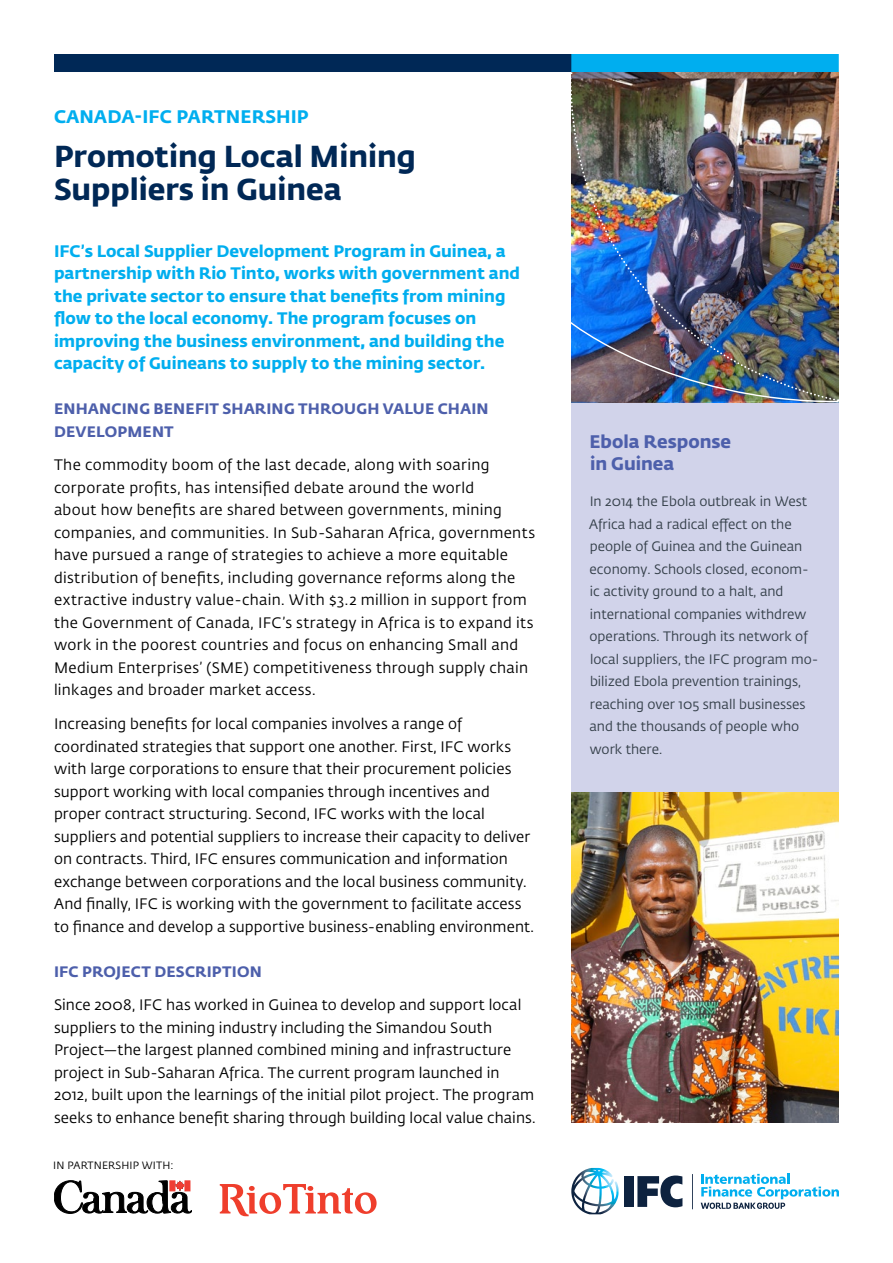
<style>
.page{position:relative;width:893px;height:1263px;background:#fff}
.page>*{position:absolute;margin:0;border:0;box-sizing:border-box;transform-origin:0 0}
.t1{font:700 30px/33.8px "Fedra Sans Std";color:#002856}
.t2{font:700 18px "Fedra Sans Std";letter-spacing:.01em;color:#00aeef}
.t3{font:700 18px/22.5px "Fedra Sans Std";color:#4d5fab}
.t4{font:700 16.5px/22.5px "Fedra Sans Std";color:#00aeef}
.t5{font:15px/22.5px "Fedra Sans Std";letter-spacing:.015em;color:#000}
.t6{font:700 15px/22.5px "Fedra Sans Std";letter-spacing:.015em;color:#4d5fab}
.t7{font:13.5px/22.5px "Fedra Sans Std";color:#333e48}
.t8{font:10.5px "Fedra Sans Std";letter-spacing:.01em;color:#000}
</style>
<div class="page">
<div style="left:571px;top:324px;width:268px;height:749px;background:#d1d3ea"></div>
<div style="left:54px;top:54px;width:535px;height:18px;background:#002856"></div>
<div style="left:571px;top:54px;width:268px;height:18px;background:#00aeef"></div>
<img style="left:571px;top:73px;width:265px;height:150px">
<img style="left:571px;top:223px;width:268px;height:180px">
<img style="left:571px;top:792px;width:268px;height:331px">
<div style="left:624px;top:1176px;width:10px;height:31px;background:#0d223f"></div>
<svg style="left:637px;top:1175px;width:45px;height:32px"></svg>
<svg style="left:701px;top:1174px;width:138px;height:35px"></svg>
<hr style="left:692px;top:1174px;width:1px;height:35px;background:#0d223f">
<svg style="left:571px;top:1168px;width:47px;height:46px"></svg>
<svg style="left:54px;top:1180px;width:138px;height:34px"></svg>
<svg style="left:220px;top:1184px;width:157px;height:32px"></svg>
<p class="t2" style="left:54px;top:105px;width:256px">CANADA-IFC PARTNERSHIP</p>
<h1 class="t1" style="left:54px;top:139px;width:363px">Promoting Local Mining<br>Suppliers in Guinea</h1>
<p class="t4" style="left:54px;top:239px;width:468px">IFC’s Local Supplier Development Program in Guinea, a partnership with Rio Tinto, works with government and the private sector to ensure that benefits from mining flow to the local economy. The program focuses on improving the business environment, and building the capacity of Guineans to supply to the mining sector.</p>
<p class="t6" style="left:54px;top:397px;width:436px">ENHANCING BENEFIT SHARING THROUGH VALUE CHAIN<br>DEVELOPMENT</p>
<p class="t5" style="left:54px;top:454px;width:483px">The commodity boom of the last decade, along with soaring corporate profits, has intensified debate around the world<br>about how benefits are shared between governments, mining companies, and communities. In Sub-Saharan Africa, governments have pursued a range of strategies to achieve a more equitable distribution of benefits, including governance reforms along the extractive industry value-chain. With $3.2 million in support from the Government of Canada, IFC’s strategy in Africa is to expand its work in the poorest countries and focus on enhancing Small and Medium Enterprises’ (SME) competitiveness through supply chain linkages and broader market access.</p>
<p class="t5" style="left:54px;top:713px;width:481px">Increasing benefits for local companies involves a range of coordinated strategies that support one another. First, IFC works with large corporations to ensure that their procurement policies support working with local companies through incentives and proper contract structuring. Second, IFC works with the local suppliers and potential suppliers to increase their capacity to deliver on contracts. Third, IFC ensures communication and information exchange between corporations and the local business community.<br>And finally, IFC is working with the government to facilitate access to finance and develop a supportive business-enabling environment.</p>
<p class="t6" style="left:54px;top:960px;width:209px">IFC PROJECT DESCRIPTION</p>
<p class="t5" style="left:54px;top:994px;width:483px">Since 2008, IFC has worked in Guinea to develop and support local suppliers to the mining industry including the Simandou South Project—the largest planned combined mining and infrastructure project in Sub-Saharan Africa. The current program launched in 2012, built upon the learnings of the initial pilot project. The program seeks to enhance benefit sharing through building local value chains.</p>
<p class="t8" style="left:53px;top:1159px;width:122px">IN PARTNERSHIP WITH:</p>
<p class="t3" style="left:590px;top:430px;width:143px">Ebola Response in Guinea</p>
<p class="t7" style="left:589px;top:490px;width:231px">In 2014 the Ebola outbreak in West<br>Africa had a radical effect on the people of Guinea and the Guinean economy. Schools closed, econom&shy;ic activity ground to a halt, and international companies withdrew operations. Through its network of local suppliers, the IFC program mo&shy;bilized Ebola prevention trainings, reaching over 105 small businesses and the thousands of people who work there.</p>
</div>
